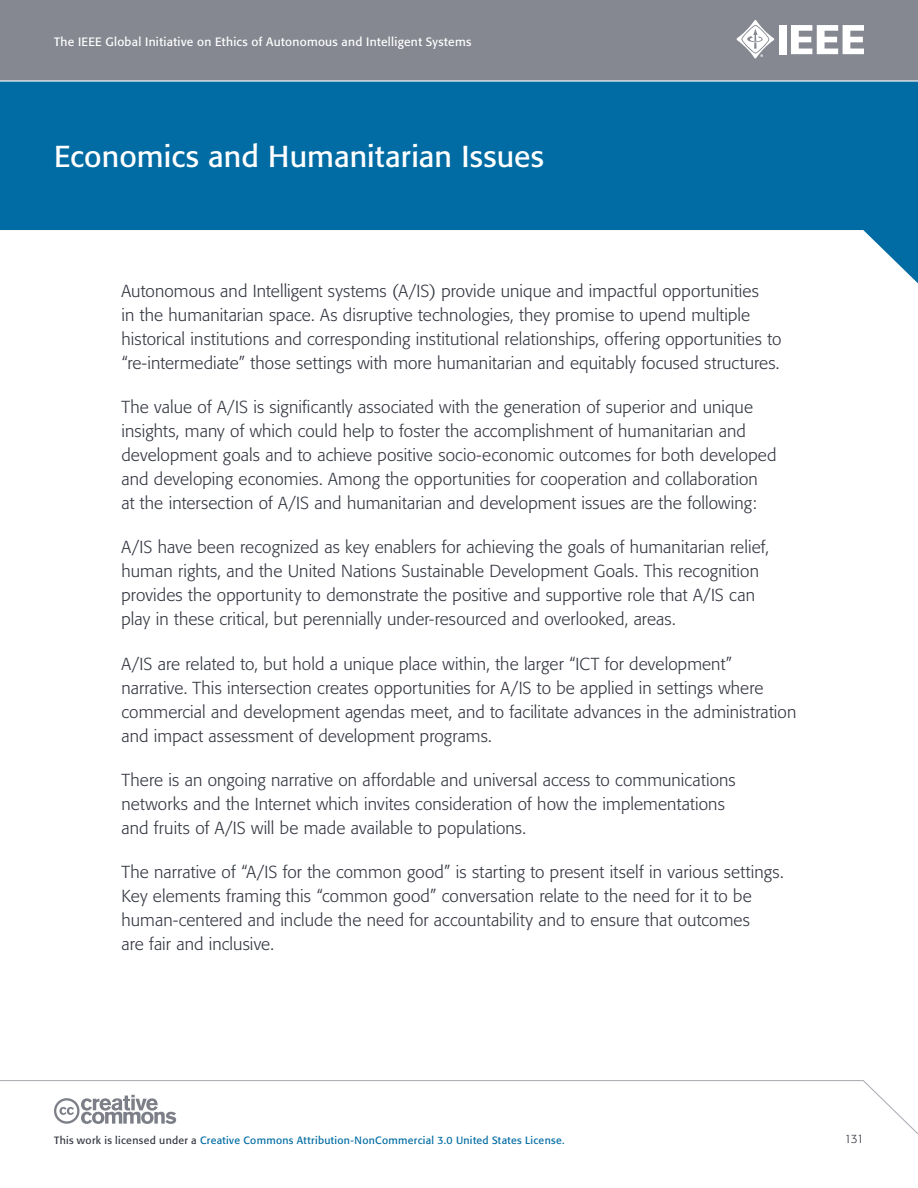
<style>
.page{position:relative;width:918px;height:1188px;background:#fff}
.page>*{position:absolute;margin:0;border:0;box-sizing:border-box;transform-origin:0 0}
.t1{font:30px "Formata";color:#fff}
.t2{font:300 17.25px/24px "Formata";letter-spacing:.005em;color:#343741}
.t3{font:12px "Formata";letter-spacing:.025em;color:#fff}
.t4{font:300 12px "Formata";color:#343741}
.t5{font:10.5px "Formata";letter-spacing:.03em;color:#006ca3}
.s1{color:#343741}
</style>
<div class="page">
<div style="left:0;top:0;width:918px;height:81px;background:#868891"></div>
<svg style="left:0;top:82px;width:918px;height:201px;fill:#006ca3"></svg>
<svg style="left:0;top:1080px;width:918px;height:55px"></svg>
<hr style="left:0;top:80px;width:918px;height:2px;background:#fff">
<div style="left:779px;top:25px;width:8px;height:29px;background:#fff"></div>
<svg style="left:791px;top:25px;width:73px;height:29px"></svg>
<svg style="left:736px;top:20px;width:38px;height:38px"></svg>
<svg style="left:54px;top:1095px;width:122px;height:29px"></svg>
<p class="t3" style="left:54px;top:34px;width:419px">The IEEE Global Initiative on Ethics of Autonomous and Intelligent Systems</p>
<h1 class="t1" style="left:54px;top:138px;width:492px">Economics and Humanitarian Issues</h1>
<p class="t2" style="left:122px;top:279px;width:661px">Autonomous and Intelligent systems (A/IS) provide unique and impactful opportunities<br>in the humanitarian space. As disruptive technologies, they promise to upend multiple historical institutions and corresponding institutional relationships, offering opportunities to “re-intermediate” those settings with more humanitarian and equitably focused structures.</p>
<p class="t2" style="left:122px;top:395px;width:657px">The value of A/IS is significantly associated with the generation of superior and unique insights, many of which could help to foster the accomplishment of humanitarian and development goals and to achieve positive socio-economic outcomes for both developed and developing economies. Among the opportunities for cooperation and collaboration<br>at the intersection of A/IS and humanitarian and development issues are the following:</p>
<p class="t2" style="left:122px;top:535px;width:649px">A/IS have been recognized as key enablers for achieving the goals of humanitarian relief, human rights, and the United Nations Sustainable Development Goals. This recognition provides the opportunity to demonstrate the positive and supportive role that A/IS can play in these critical, but perennially under-resourced and overlooked, areas.</p>
<p class="t2" style="left:122px;top:652px;width:676px">A/IS are related to, but hold a unique place within, the larger “ICT for development” narrative. This intersection creates opportunities for A/IS to be applied in settings where commercial and development agendas meet, and to facilitate advances in the administration and impact assessment of development programs.</p>
<p class="t2" style="left:122px;top:768px;width:616px">There is an ongoing narrative on affordable and universal access to communications networks and the Internet which invites consideration of how the implementations and fruits of A/IS will be made available to populations.</p>
<p class="t2" style="left:122px;top:860px;width:664px">The narrative of “A/IS for the common good” is starting to present itself in various settings.<br>Key elements framing this “common good” conversation relate to the need for it to be human-centered and include the need for accountability and to ensure that outcomes<br>are fair and inclusive.</p>
<p class="t5" style="left:54px;top:1133px;width:512px"><span class="s1">This work is licensed under a</span> Creative Commons Attribution-NonCommercial 3.0 United States License.</p>
<p class="t4" style="left:844px;top:1132px;width:21px">131</p>
</div>
